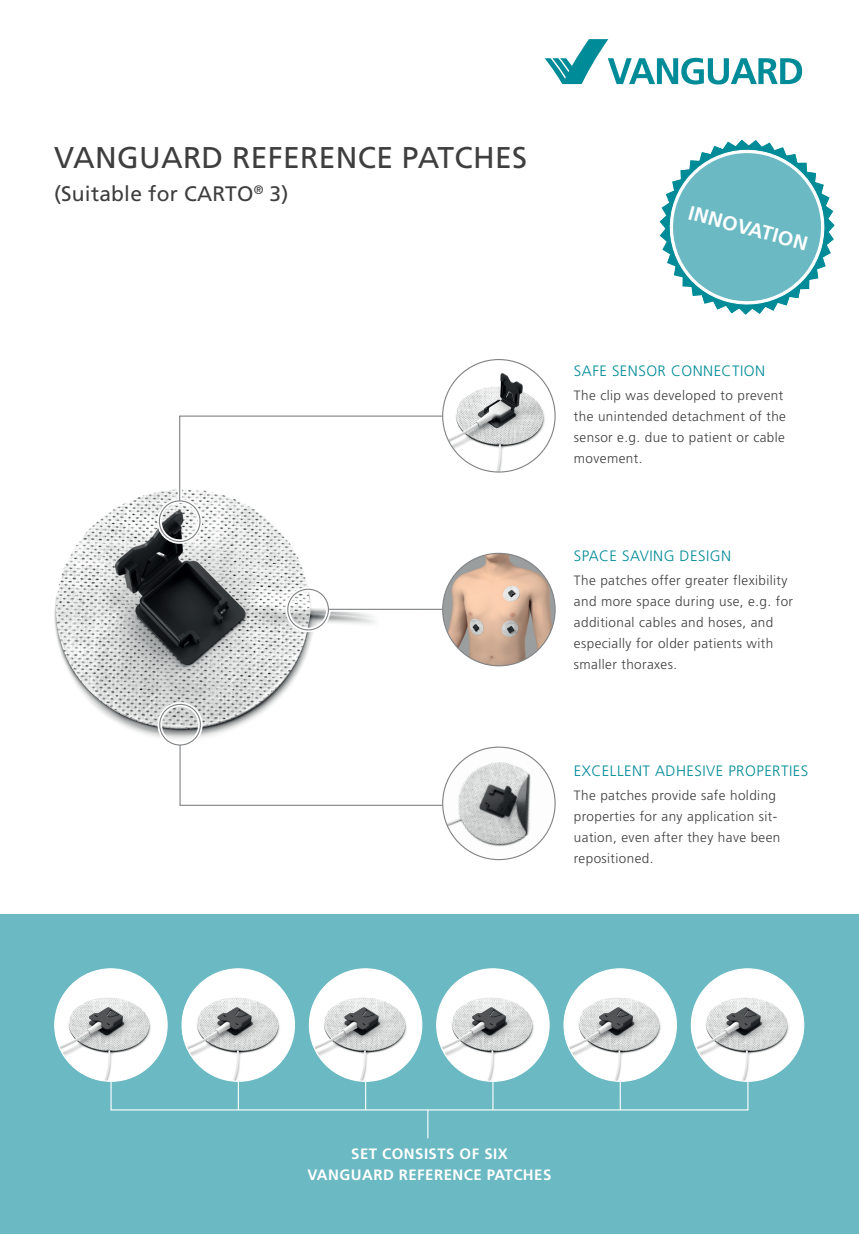
<style>
.page{position:relative;width:859px;height:1234px;background:#fff}
.page>*{position:absolute;margin:0;border:0;box-sizing:border-box;transform-origin:0 0}
.t1{font:30px "Frutiger";letter-spacing:.01em;color:#3e3e3f}
.t2{font:21px "Frutiger";letter-spacing:.01em;color:#3e3e3f}
.t3{font:700 19.95px "Frutiger";color:#fff}
.t4{font:300 15px "Frutiger";letter-spacing:.03em;color:#008b98}
.t5{font:700 15px/21px "Frutiger";letter-spacing:.03em;color:#fff;text-align:center}
.t6{font:300 13.5px/21px "Frutiger";letter-spacing:.03em;color:#3e3e3f}
</style>
<div class="page">
<div style="left:0;top:914px;width:859px;height:319px;background:#6ab9c3"></div>
<svg style="left:545px;top:39px;width:257px;height:45px"></svg>
<img style="left:54px;top:494px;width:259px;height:242px">
<svg style="left:337px;top:609px;width:85px;height:1px"></svg>
<svg style="left:279px;top:580px;width:58px;height:51px"></svg>
<hr style="left:329px;top:608px;width:115px;height:1px;background:#808285">
<svg style="left:151px;top:695px;width:307px;height:111px"></svg>
<img style="left:443px;top:553px;width:112px;height:112px;border-radius:56px">
<img style="left:443px;top:747px;width:112px;height:112px;border-radius:56px">
<svg style="left:151px;top:415px;width:306px;height:135px"></svg>
<img style="left:443px;top:359px;width:112px;height:113px;border-radius:56px">
<svg style="left:659px;top:139px;width:176px;height:176px"></svg>
<div style="left:110px;top:1080px;width:638px;height:30px;border:1px solid #fff"></div>
<img style="left:55px;top:971px;width:107px;height:109px">
<img style="left:182px;top:971px;width:108px;height:109px">
<img style="left:309px;top:971px;width:108px;height:109px">
<img style="left:437px;top:971px;width:108px;height:109px">
<img style="left:564px;top:971px;width:108px;height:109px">
<img style="left:691px;top:971px;width:108px;height:109px">
<svg style="left:620px;top:1080px;width:1px;height:29px"></svg>
<svg style="left:492px;top:1080px;width:1px;height:29px"></svg>
<svg style="left:365px;top:1080px;width:1px;height:29px"></svg>
<svg style="left:238px;top:1080px;width:1px;height:29px"></svg>
<svg style="left:427px;top:1109px;width:1px;height:28px"></svg>
<h1 class="t1" style="left:54px;top:140px;width:475px">VANGUARD REFERENCE PATCHES</h1>
<h2 class="t2" style="left:54px;top:181px;width:236px">(Suitable for CARTO<sup>®</sup> 3)</h2>
<h3 class="t3" style="left:692px;top:201px;width:124px;rotate:15deg">INNOVATION</h3>
<p class="t4" style="left:574px;top:362px;width:193px">SAFE SENSOR CONNECTION</p>
<p class="t6" style="left:574px;top:385px;width:214px">The clip was developed to prevent the unintended detachment of the sensor e.g. due to patient or cable movement.</p>
<p class="t4" style="left:574px;top:547px;width:159px">SPACE SAVING DESIGN</p>
<p class="t6" style="left:574px;top:570px;width:221px">The patches offer greater flexibility and more space during use, e.g. for additional cables and hoses, and especially for older patients with smaller thoraxes.</p>
<p class="t4" style="left:574px;top:762px;width:236px">EXCELLENT ADHESIVE PROPERTIES</p>
<p class="t6" style="left:574px;top:784px;width:208px">The patches provide safe holding properties for any application sit&shy;uation, even after they have been repositioned.</p>
<p class="t5" style="left:308px;top:1142px;width:245px">SET CONSISTS OF SIX<br>VANGUARD REFERENCE PATCHES</p>
</div>
